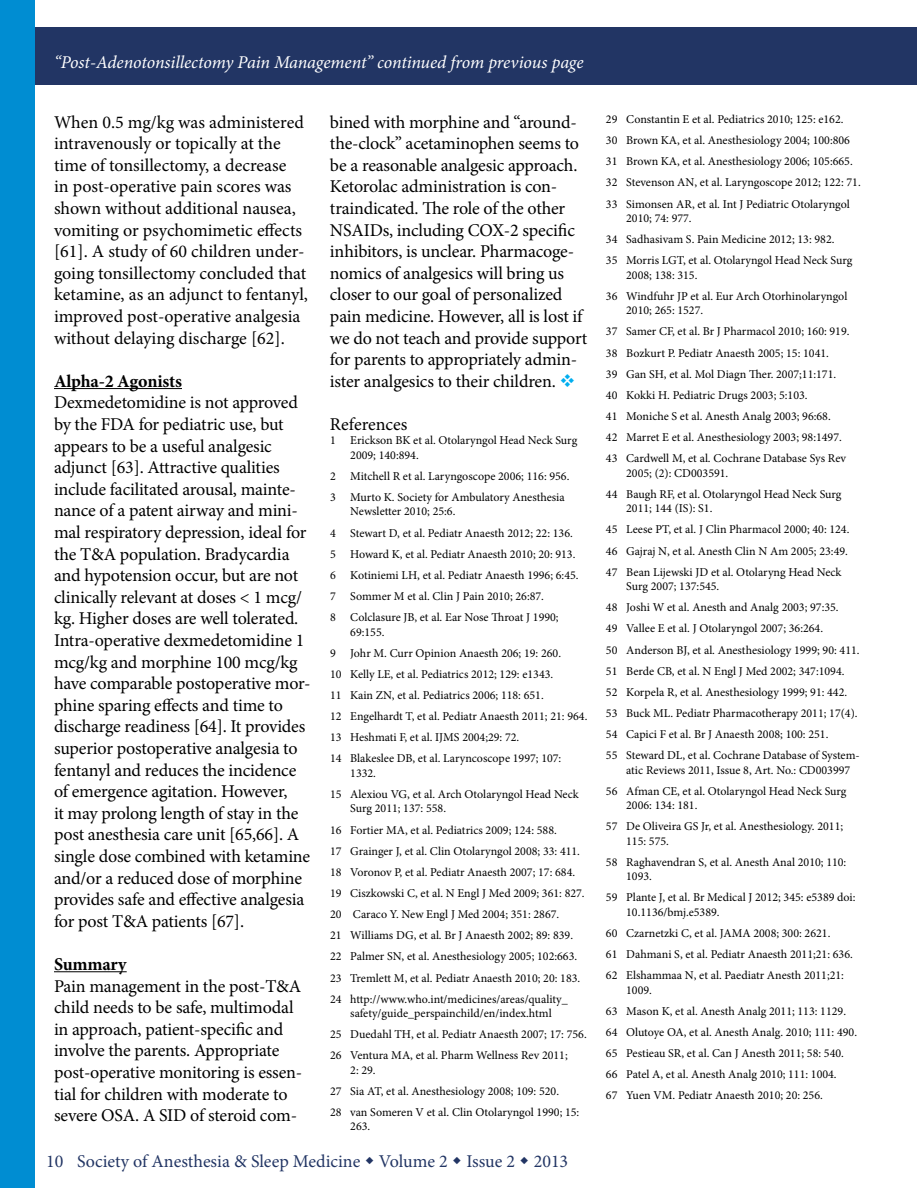
<style>
.page{position:relative;width:918px;height:1188px;background:#fff}
.page>*{position:absolute;margin:0;border:0;box-sizing:border-box;transform-origin:0 0}
.t1{font:18px/21.6px "Minion Pro";letter-spacing:-.01em;color:#000}
.t2{font:italic 18px "Minion Pro";letter-spacing:-.01em;color:#fff}
.t3{font:18px "Minion Pro";color:#223564}
.t4{font:700 18px "Minion Pro";letter-spacing:-.01em;color:#000}
.t5{font:12px/21.1px "Minion Pro";color:#000}
.s1{color:#00aeef}
</style>
<div class="page">
<div style="left:1px;top:27px;width:916px;height:58px;background:#223564"></div>
<div style="left:0;top:0;width:34px;height:1188px;background:#008dd2"></div>
<hr style="left:54px;top:388px;width:128px;height:1px;background:#000">
<hr style="left:54px;top:971px;width:73px;height:1px;background:#000">
<h1 class="t2" style="left:54px;top:49px;width:531px">“Post-Adenotonsillectomy Pain Management” continued from previous page</h1>
<p class="t1" style="left:54px;top:111px;width:255px">When 0.5 mg/kg was administered intravenously or topically at the time of tonsillectomy, a decrease<br>in post-operative pain scores was shown without additional nausea, vomiting or psychomimetic effects [61]. A study of 60 children under&shy;going tonsillectomy concluded that ketamine, as an adjunct to fentanyl, improved post-operative analgesia without delaying discharge [62].</p>
<h1 class="t4" style="left:54px;top:368px;width:129px">Alpha-2 Agonists</h1>
<p class="t1" style="left:54px;top:392px;width:258px">Dexmedetomidine is not approved by the FDA for pediatric use, but appears to be a useful analgesic adjunct [63]. Attractive qualities include facilitated arousal, mainte&shy;nance of a patent airway and mini&shy;mal respiratory depression, ideal for the T&amp;A population. Bradycardia and hypotension occur, but are not clinically relevant at doses &lt; 1 mcg/ kg. Higher doses are well tolerated.<br>Intra-operative dexmedetomidine 1 mcg/kg and morphine 100 mcg/kg have comparable postoperative mor&shy;phine sparing effects and time to discharge readiness [64]. It provides superior postoperative analgesia to fentanyl and reduces the incidence of emergence agitation. However,<br>it may prolong length of stay in the post anesthesia care unit [65,66]. A single dose combined with ketamine and/or a reduced dose of morphine provides safe and effective analgesia for post T&amp;A patients [67].</p>
<h1 class="t4" style="left:54px;top:952px;width:74px">Summary</h1>
<p class="t1" style="left:54px;top:975px;width:250px">Pain management in the post-T&amp;A child needs to be safe, multimodal in approach, patient-specific and involve the parents. Appropriate post-operative monitoring is essen&shy;tial for children with moderate to severe OSA. A SID of steroid com-</p>
<p class="t1" style="left:330px;top:111px;width:259px">bined with morphine and “around&shy;the-clock” acetaminophen seems to be a reasonable analgesic approach.<br>Ketorolac administration is con&shy;traindicated. The role of the other NSAIDs, including COX-2 specific inhibitors, is unclear. Pharmacoge&shy;nomics of analgesics will bring us closer to our goal of personalized pain medicine. However, all is lost if we do not teach and provide support for parents to appropriately admin&shy;ister analgesics to their children. <span class="s1">❖</span></p>
<h1 class="t1" style="left:330px;top:414px;width:79px">References</h1>
<p class="t5" style="left:350px;top:433px;width:229px;line-height:14.4px;text-indent:-20px">1 Erickson BK et al. Otolaryngol Head Neck Surg<br>2009; 140:894.</p>
<p class="t5" style="left:330px;top:466px;width:241px">2 Mitchell R et al. Laryngoscope 2006; 116: 956.<br>3 Murto K. Society for Ambulatory Anesthesia</p>
<p class="t5" style="left:330px;top:501px;width:250px;text-indent:20px">Newsletter 2010; 25:6.<br>4 Stewart D, et al. Pediatr Anaesth 2012; 22: 136.<br>5 Howard K, et al. Pediatr Anaesth 2010; 20: 913.<br>6 Kotiniemi LH, et al. Pediatr Anaesth 1996; 6:45.<br>7 Sommer M et al. Clin J Pain 2010; 26:87.<br>8 Colclasure JB, et al. Ear Nose Throat J 1990;</p>
<p class="t5" style="left:330px;top:621px;width:259px;text-indent:20px">69:155.<br>9 Johr M. Curr Opinion Anaesth 206; 19: 260.<br>10 Kelly LE, et al. Pediatrics 2012; 129: e1343.<br>11 Kain ZN, et al. Pediatrics 2006; 118: 651.<br>12 Engelhardt T, et al. Pediatr Anaesth 2011; 21: 964.<br>13 Heshmati F, et al. IJMS 2004;29: 72.<br>14 Blakeslee DB, et al. Laryncoscope 1997; 107:</p>
<p class="t5" style="left:330px;top:762px;width:250px;text-indent:20px">1332.<br>15 Alexiou VG, et al. Arch Otolaryngol Head Neck</p>
<p class="t5" style="left:330px;top:798px;width:256px;text-indent:20px">Surg 2011; 137: 558.<br>16 Fortier MA, et al. Pediatrics 2009; 124: 588.<br>17 Grainger J, et al. Clin Otolaryngol 2008; 33: 411.<br>18 Voronov P, et al. Pediatr Anaesth 2007; 17: 684.<br>19 Ciszkowski C, et al. N Engl J Med 2009; 361: 827.<br>20 Caraco Y. New Engl J Med 2004; 351: 2867.<br>21 Williams DG, et al. Br J Anaesth 2002; 89: 839.<br>22 Palmer SN, et al. Anesthesiology 2005; 102:663.<br>23 Tremlett M, et al. Pediatr Anaesth 2010; 20: 183.<br>24 http://www.who.int/medicines/areas/quality_</p>
<p class="t5" style="left:330px;top:1003px;width:258px;text-indent:20px">safety/guide_perspainchild/en/index.html<br>25 Duedahl TH, et al. Pediatr Anaesth 2007; 17: 756.<br>26 Ventura MA, et al. Pharm Wellness Rev 2011;</p>
<p class="t5" style="left:330px;top:1059px;width:251px;text-indent:20px">2: 29.<br>27 Sia AT, et al. Anesthesiology 2008; 109: 520.<br>28 van Someren V et al. Clin Otolaryngol 1990; 15:</p>
<p class="t5" style="left:350px;top:1116px;width:22px">263.</p>
<h1 class="t3" style="left:46px;top:1150px;width:524px">10 Society of Anesthesia &amp; Sleep Medicine Volume 2 Issue 2 2013</h1>
<p class="t5" style="left:606px;top:109px;width:256px">29 Constantin E et al. Pediatrics 2010; 125: e162.<br>30 Brown KA, et al. Anesthesiology 2004; 100:806<br>31 Brown KA, et al. Anesthesiology 2006; 105:665.<br>32 Stevenson AN, et al. Laryngoscope 2012; 122: 71.<br>33 Simonsen AR, et al. Int J Pediatric Otolaryngol</p>
<p class="t5" style="left:606px;top:208px;width:248px;text-indent:20px">2010; 74: 977.<br>34 Sadhasivam S. Pain Medicine 2012; 13: 982.<br>35 Morris LGT, et al. Otolaryngol Head Neck Surg</p>
<p class="t5" style="left:606px;top:264px;width:243px;text-indent:20px">2008; 138: 315.<br>36 Windfuhr JP et al. Eur Arch Otorhinolaryngol</p>
<p class="t5" style="left:606px;top:300px;width:245px;text-indent:20px">2010; 265: 1527.<br>37 Samer CF, et al. Br J Pharmacol 2010; 160: 919.<br>38 Bozkurt P. Pediatr Anaesth 2005; 15: 1041.<br>39 Gan SH, et al. Mol Diagn Ther. 2007;11:171.<br>40 Kokki H. Pediatric Drugs 2003; 5:103.<br>41 Moniche S et al. Anesth Analg 2003; 96:68.<br>42 Marret E et al. Anesthesiology 2003; 98:1497.<br>43 Cardwell M, et al. Cochrane Database Sys Rev</p>
<p class="t5" style="left:606px;top:462px;width:237px;text-indent:20px">2005; (2): CD003591.<br>44 Baugh RF, et al. Otolaryngol Head Neck Surg</p>
<p class="t5" style="left:606px;top:498px;width:245px;text-indent:20px">2011; 144 (IS): S1.<br>45 Leese PT, et al. J Clin Pharmacol 2000; 40: 124.<br>46 Gajraj N, et al. Anesth Clin N Am 2005; 23:49.<br>47 Bean Lijewski JD et al. Otolaryng Head Neck</p>
<p class="t5" style="left:606px;top:576px;width:255px;text-indent:20px">Surg 2007; 137:545.<br>48 Joshi W et al. Anesth and Analg 2003; 97:35.<br>49 Vallee E et al. J Otolaryngol 2007; 36:264.<br>50 Anderson BJ, et al. Anesthesiology 1999; 90: 411.<br>51 Berde CB, et al. N Engl J Med 2002; 347:1094.<br>52 Korpela R, et al. Anesthesiology 1999; 91: 442.<br>53 Buck ML. Pediatr Pharmacotherapy 2011; 17(4).<br>54 Capici F et al. Br J Anaesth 2008; 100: 251.<br>55 Steward DL, et al. Cochrane Database of System-</p>
<p class="t5" style="left:606px;top:759px;width:246px;text-indent:20px">atic Reviews 2011, Issue 8, Art. No.: CD003997<br>56 Afman CE, et al. Otolaryngol Head Neck Surg</p>
<p class="t5" style="left:606px;top:795px;width:239px;text-indent:20px">2006: 134: 181.<br>57 De Oliveira GS Jr, et al. Anesthesiology. 2011;</p>
<p class="t5" style="left:606px;top:830px;width:242px;text-indent:20px">115: 575.<br>58 Raghavendran S, et al. Anesth Anal 2010; 110:</p>
<p class="t5" style="left:606px;top:866px;width:251px;text-indent:20px">1093.<br>59 Plante J, et al. Br Medical J 2012; 345: e5389 doi:</p>
<p class="t5" style="left:606px;top:902px;width:248px;text-indent:20px">10.1136/bmj.e5389.<br>60 Czarnetzki C, et al. JAMA 2008; 300: 2621.<br>61 Dahmani S, et al. Pediatr Anaesth 2011;21: 636.<br>62 Elshammaa N, et al. Paediatr Anesth 2011;21:</p>
<p class="t5" style="left:606px;top:979px;width:253px;text-indent:20px">1009.<br>63 Mason K, et al. Anesth Analg 2011; 113: 1129.<br>64 Olutoye OA, et al. Anesth Analg. 2010; 111: 490.<br>65 Pestieau SR, et al. Can J Anesth 2011; 58: 540.<br>66 Patel A, et al. Anesth Analg 2010; 111: 1004.<br>67 Yuen VM. Pediatr Anaesth 2010; 20: 256.</p>
</div>
